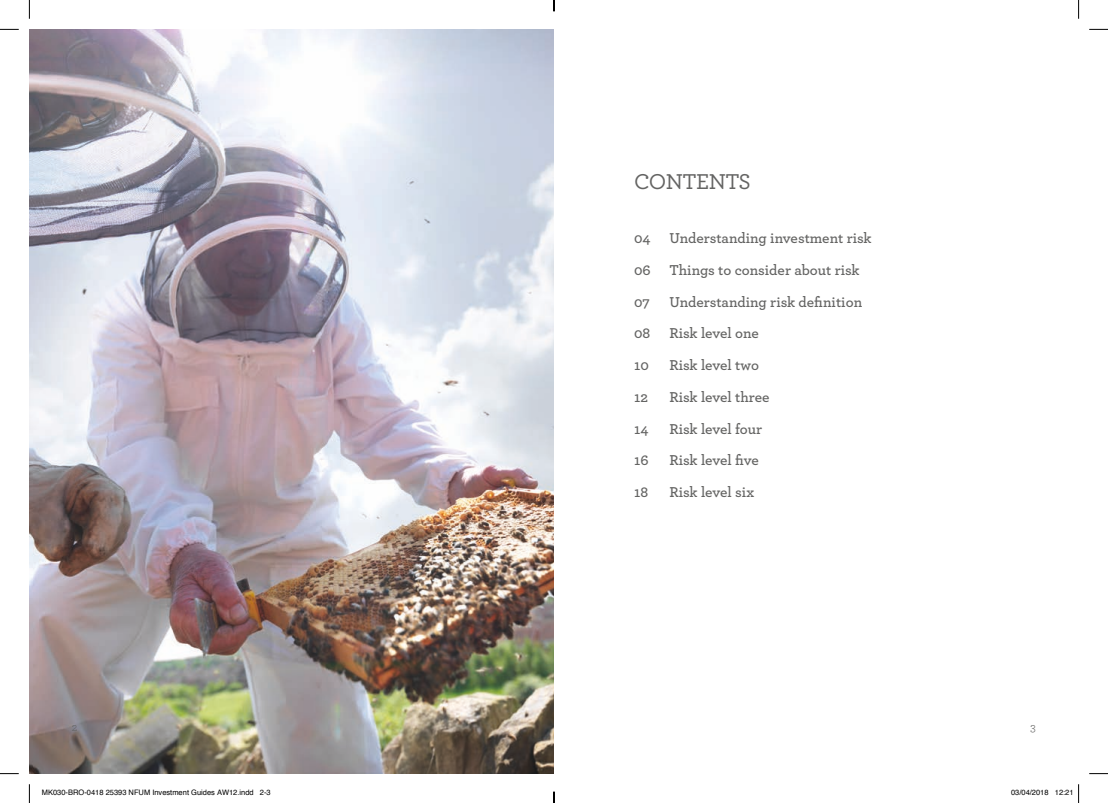
<style>
.page{position:relative;width:1108px;height:803px;background:#fff}
.page>*{position:absolute;margin:0;border:0;box-sizing:border-box;transform-origin:0 0}
.t1{font:500 22.5px "Archer";letter-spacing:-.025em;color:#646463}
.t2{font:600 15px "Archer";color:#646463}
.t3{font:11.88px "Archer";color:#646463}
.t4{font:7.5px "Helvetica";color:#000}
</style>
<div class="page">
<svg style="left:1078px;top:784px;width:1px;height:19px"></svg>
<svg style="left:1078px;top:0;width:1px;height:19px"></svg>
<svg style="left:29px;top:784px;width:1px;height:19px"></svg>
<svg style="left:29px;top:0;width:1px;height:19px"></svg>
<svg style="left:1089px;top:773px;width:19px;height:1px"></svg>
<svg style="left:0;top:773px;width:19px;height:1px"></svg>
<svg style="left:1089px;top:29px;width:19px;height:1px"></svg>
<svg style="left:0;top:29px;width:19px;height:1px"></svg>
<img style="left:29px;top:29px;width:525px;height:744px">
<p class="t1" style="left:634px;top:165px;width:118px">CONTENTS</p>
<p class="t2" style="left:634px;top:227px;width:18px">04</p>
<p class="t2" style="left:669px;top:227px;width:204px">Understanding investment risk</p>
<p class="t2" style="left:634px;top:259px;width:18px">06</p>
<p class="t2" style="left:669px;top:259px;width:192px">Things to consider about risk</p>
<p class="t2" style="left:634px;top:290px;width:17px">07</p>
<p class="t2" style="left:669px;top:290px;width:194px">Understanding risk defnition</p>
<p class="t2" style="left:634px;top:322px;width:18px">08</p>
<p class="t2" style="left:669px;top:322px;width:91px">Risk level one</p>
<p class="t2" style="left:634px;top:354px;width:16px">10</p>
<p class="t2" style="left:669px;top:354px;width:91px">Risk level two</p>
<p class="t2" style="left:634px;top:386px;width:15px">12</p>
<p class="t2" style="left:669px;top:386px;width:101px">Risk level three</p>
<p class="t2" style="left:634px;top:417px;width:16px">14</p>
<p class="t2" style="left:669px;top:417px;width:94px">Risk level four</p>
<p class="t2" style="left:634px;top:449px;width:16px">16</p>
<p class="t2" style="left:669px;top:449px;width:91px">Risk level fve</p>
<p class="t2" style="left:634px;top:481px;width:16px">18</p>
<p class="t2" style="left:669px;top:481px;width:86px">Risk level six</p>
<p class="t3" style="left:72px;top:719px;width:7px">2</p>
<p class="t3" style="left:1030px;top:719px;width:7px">3</p>
<p class="t4" style="left:42px;top:787px;width:230px">MK030-BRO-0418 25393 NFUM Investment Guides AW12.indd 2-3</p>
<p class="t4" style="left:1011px;top:787px;width:64px">03/04/2018 12:21</p>
</div>
